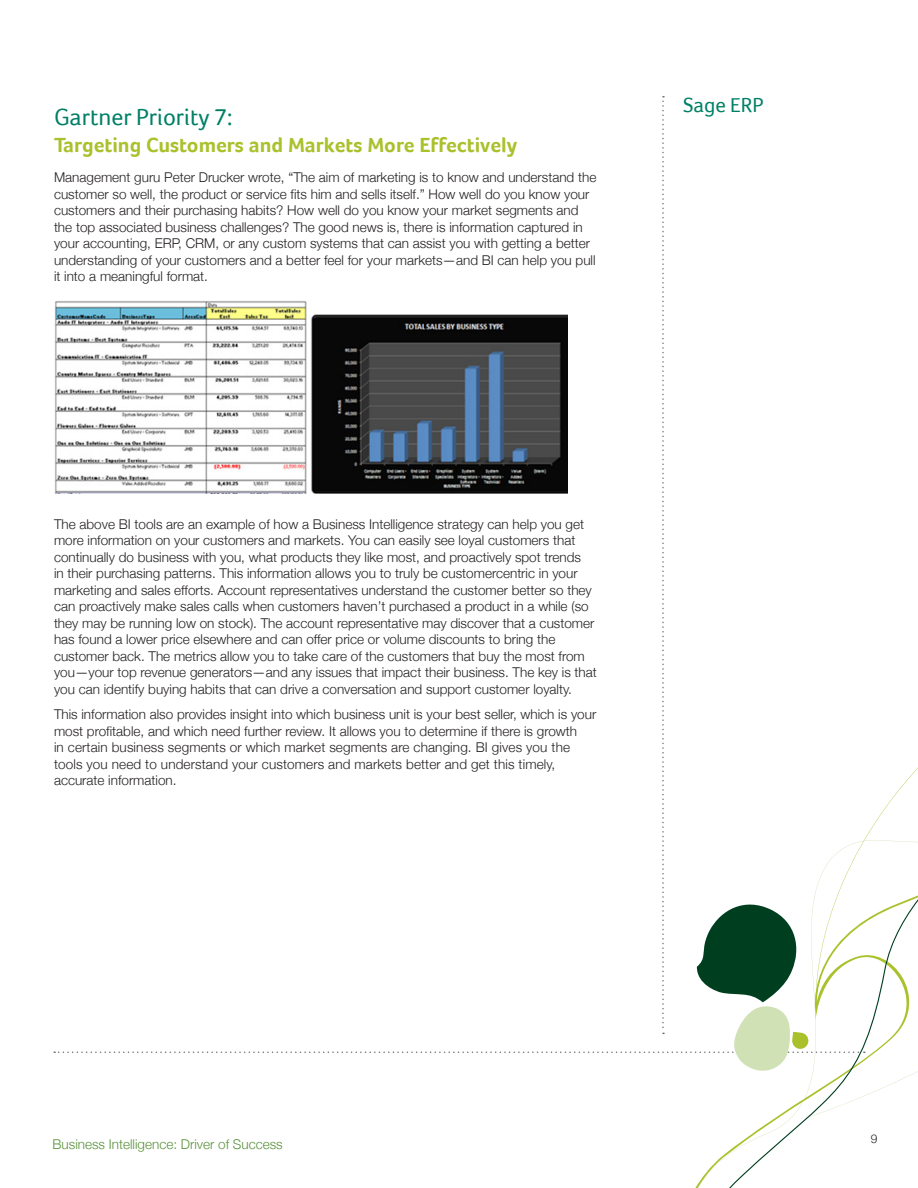
<style>
.page{position:relative;width:918px;height:1188px;background:#fff}
.page>*{position:absolute;margin:0;border:0;box-sizing:border-box;transform-origin:0 0}
.t1{font:24px "Foco";color:#008066}
.t2{font:700 21px "Foco";color:#aac12c}
.t3{font:21px "Foco";color:#008066}
.Body{font:300 13.5px/16.5px "Helvetica Neue";color:#231f20}
.t4{font:300 13.5px "Helvetica Neue";color:#59923a}
.t5{font:300 12px "Helvetica Neue";color:#231f20}
</style>
<div class="page">
<svg style="left:658px;top:773px;width:260px;height:415px"></svg>
<img style="left:54px;top:301px;width:514px;height:193px">
<h2 class="t1" style="left:54px;top:103px;width:180px">Gartner Priority 7:</h2>
<h2 class="t2" style="left:54px;top:133px;width:465px">Targeting Customers and Markets More Effectively</h2>
<p class="Body" style="left:54px;top:169px;width:544px">Management guru Peter Drucker wrote, “The aim of marketing is to know and understand the customer so well, the product or service fits him and sells itself.” How well do you know your customers and their purchasing habits? How well do you know your market segments and the top associated business challenges? The good news is, there is information captured in your accounting, ERP, CRM, or any custom systems that can assist you with getting a better understanding of your customers and a better feel for your markets—and BI can help you pull it into a meaningful format.</p>
<h2 class="t3" style="left:683px;top:93px;width:82px">Sage ERP</h2>
<p class="Body" style="left:54px;top:515px;width:544px">The above BI tools are an example of how a Business Intelligence strategy can help you get more information on your customers and markets. You can easily see loyal customers that continually do business with you, what products they like most, and proactively spot trends<br>in their purchasing patterns. This information allows you to truly be customercentric in your marketing and sales efforts. Account representatives understand the customer better so they can proactively make sales calls when customers haven’t purchased a product in a while (so they may be running low on stock). The account representative may discover that a customer has found a lower price elsewhere and can offer price or volume discounts to bring the customer back. The metrics allow you to take care of the customers that buy the most from you—your top revenue generators—and any issues that impact their business. The key is that you can identify buying habits that can drive a conversation and support customer loyalty.</p>
<p class="Body" style="left:54px;top:706px;width:544px">This information also provides insight into which business unit is your best seller, which is your most profitable, and which need further review. It allows you to determine if there is growth<br>in certain business segments or which market segments are changing. BI gives you the tools you need to understand your customers and markets better and get this timely, accurate information.</p>
<p class="t4" style="left:53px;top:1136px;width:232px">Business Intelligence: Driver of Success</p>
<p class="t5" style="left:871px;top:1132px;width:8px">9</p>
</div>
